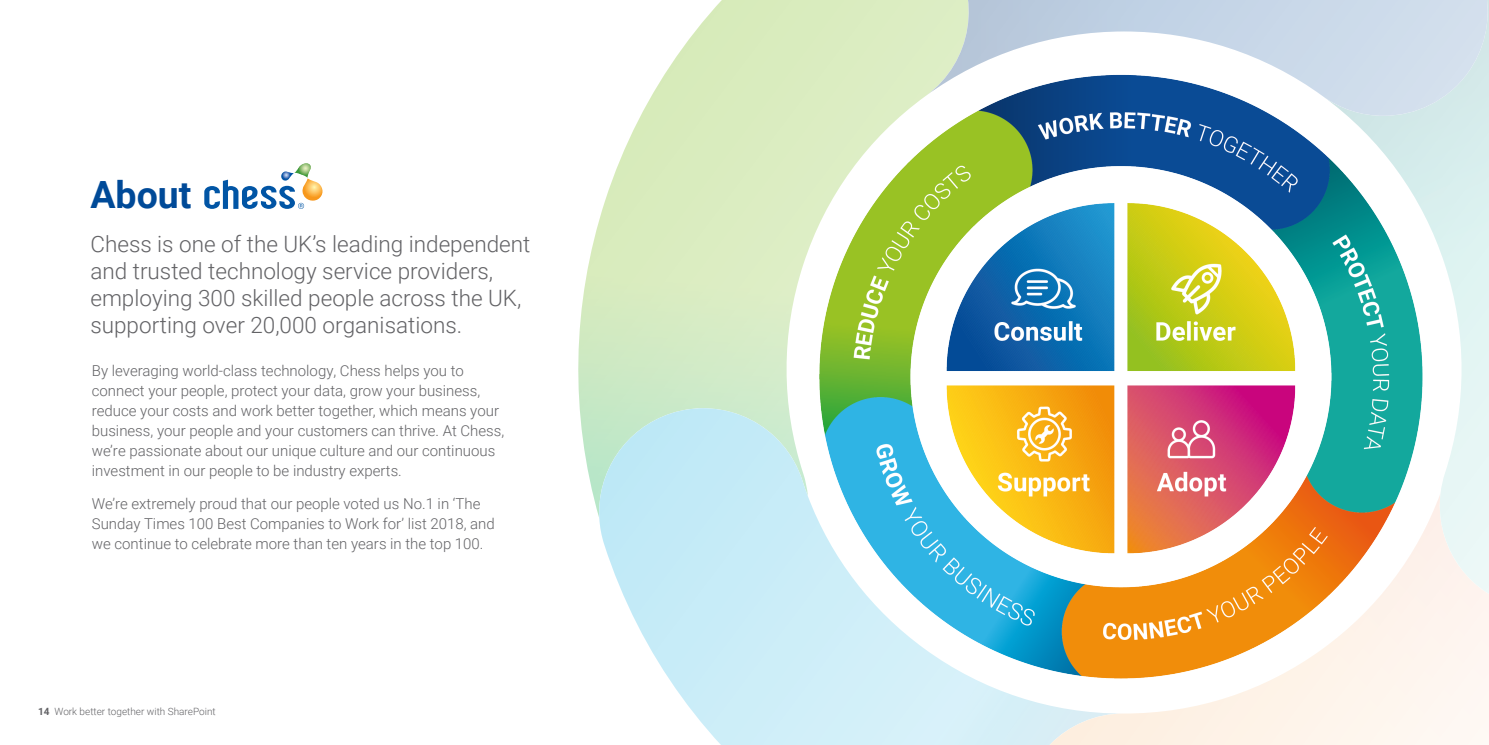
<style>
.page{position:relative;width:1489px;height:745px;background:#fff}
.page>*{position:absolute;margin:0;border:0;box-sizing:border-box;transform-origin:0 0}
.t1{font:700 37.5px "Roboto";color:#004a98}
.t2{font:300 22.5px/27px "Roboto";color:#636366}
.t3{font:300 15px/20px "Roboto";color:#636366}
.t4{font:300 10px "Roboto";color:#636366}
.s1{font-weight:700}
</style>
<div class="page">
<svg style="left:578px;top:0;width:225px;height:506px"></svg>
<svg style="left:596px;top:408px;width:423px;height:336px"></svg>
<svg style="left:1019px;top:609px;width:469px;height:135px"></svg>
<svg style="left:1447px;top:116px;width:41px;height:493px;background:#e6f4f3"></svg>
<svg style="left:803px;top:0;width:685px;height:116px;background:#cededf"></svg>
<svg style="left:204px;top:163px;width:119px;height:46px"></svg>
<img style="left:785px;top:47px;width:662px;height:671px">
<p class="t1" style="left:90px;top:168px;width:103px">About</p>
<p class="t2" style="left:90px;top:230px;width:441px">Chess is one of the UK’s leading independent and trusted technology service providers, employing 300 skilled people across the UK, supporting over 20,000 organisations.</p>
<p class="t3" style="left:92px;top:360px;width:414px">By leveraging world-class technology, Chess helps you to connect your people, protect your data, grow your business, reduce your costs and work better together, which means your business, your people and your customers can thrive. At Chess, we’re passionate about our unique culture and our continuous investment in our people to be industry experts.</p>
<p class="t3" style="left:92px;top:493px;width:404px">We’re extremely proud that our people voted us No.1 in ‘The<br>Sunday Times 100 Best Companies to Work for’ list 2018, and we continue to celebrate more than ten years in the top 100.</p>
<p class="t4" style="left:38px;top:703px;width:179px"><span class="s1">14</span> Work better together with SharePoint</p>
</div>
